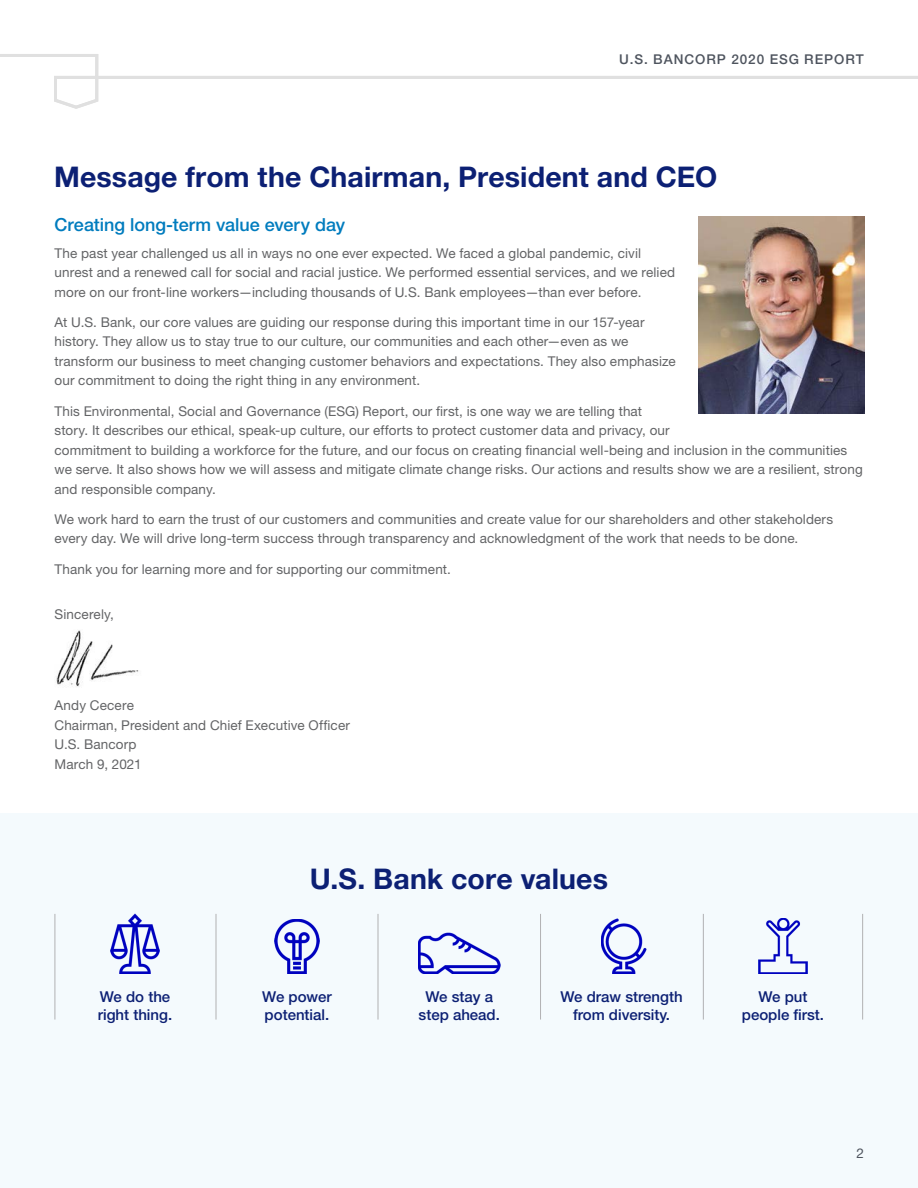
<style>
.page{position:relative;width:918px;height:1188px;background:#fff}
.page>*{position:absolute;margin:0;border:0;box-sizing:border-box;transform-origin:0 0}
.t1{font:700 28.5px "Helvetica Neue LT Std";letter-spacing:.005em;color:#0c2074}
.t2{font:500 18px "Helvetica Neue LT Std";color:#007cbe}
.t3{font:500 15px/18px "Helvetica Neue LT Std";color:#0c2074;text-align:center}
.t4{font:13.5px/19.5px "Helvetica Neue LT Std";letter-spacing:.01em;color:#636466}
.t5{font:500 13.5px "Helvetica Neue LT Std";letter-spacing:.07em;color:#4e545e}
.t6{font:13.5px "Helvetica Neue LT Std";color:#4e545e}
</style>
<div class="page">
<img style="left:56px;top:630px;width:83px;height:57px">
<svg style="left:0;top:54px;width:918px;height:55px"></svg>
<img style="left:699px;top:216px;width:166px;height:197px">
<div style="left:0;top:814px;width:918px;height:374px;background:#f4fafd"></div>
<img style="left:111px;top:914px;width:48px;height:60px">
<img style="left:418px;top:932px;width:82px;height:42px">
<img style="left:759px;top:918px;width:48px;height:56px">
<img style="left:601px;top:918px;width:46px;height:56px">
<img style="left:275px;top:919px;width:44px;height:55px">
<hr style="left:216px;top:914px;width:1px;height:106px;background:#b1b1b3">
<hr style="left:55px;top:914px;width:1px;height:106px;background:#b1b1b3">
<hr style="left:378px;top:914px;width:1px;height:106px;background:#b1b1b3">
<hr style="left:540px;top:914px;width:1px;height:106px;background:#b1b1b3">
<hr style="left:703px;top:914px;width:1px;height:106px;background:#b1b1b3">
<hr style="left:862px;top:914px;width:1px;height:106px;background:#b1b1b3">
<p class="t5" style="left:619px;top:51px;width:246px">U.S. BANCORP 2020 ESG REPORT</p>
<h1 class="t1" style="left:54px;top:159px;width:665px">Message from the Chairman, President and CEO</h1>
<h2 class="t2" style="left:55px;top:213px;width:292px">Creating long-term value every day</h2>
<p class="t4" style="left:55px;top:243px;width:622px">The past year challenged us all in ways no one ever expected. We faced a global pandemic, civil unrest and a renewed call for social and racial justice. We performed essential services, and we relied more on our front-line workers—including thousands of U.S. Bank employees—than ever before.</p>
<p class="t4" style="left:55px;top:312px;width:623px">At U.S. Bank, our core values are guiding our response during this important time in our 157-year history. They allow us to stay true to our culture, our communities and each other—even as we transform our business to meet changing customer behaviors and expectations. They also emphasize our commitment to doing the right thing in any environment.</p>
<p class="t4" style="left:55px;top:401px;width:810px">This Environmental, Social and Governance (ESG) Report, our first, is one way we are telling that<br>story. It describes our ethical, speak-up culture, our efforts to protect customer data and privacy, our<br>commitment to building a workforce for the future, and our focus on creating financial well-being and inclusion in the communities we serve. It also shows how we will assess and mitigate climate change risks. Our actions and results show we are a resilient, strong and responsible company.</p>
<p class="t4" style="left:55px;top:509px;width:780px">We work hard to earn the trust of our customers and communities and create value for our shareholders and other stakeholders every day. We will drive long-term success through transparency and acknowledgment of the work that needs to be done.</p>
<p class="t4" style="left:55px;top:559px;width:398px">Thank you for learning more and for supporting our commitment.</p>
<p class="t4" style="left:55px;top:604px;width:61px">Sincerely,</p>
<p class="t4" style="left:55px;top:695px;width:297px">Andy Cecere<br>Chairman, President and Chief Executive Officer<br>U.S. Bancorp<br>March 9, 2021</p>
<h2 class="t1" style="left:310px;top:861px;width:300px">U.S. Bank core values</h2>
<p class="t3" style="left:98px;top:987px;width:76px;text-align:left">We do the right thing.</p>
<p class="t3" style="left:419px;top:987px;width:83px">We stay a step ahead.</p>
<p class="t3" style="left:742px;top:987px;width:84px">We put people first.</p>
<p class="t3" style="left:262px;top:987px;width:71px;text-align:left">We power potential.</p>
<p class="t3" style="left:560px;top:987px;width:124px">We draw strength from diversity.</p>
<p class="t6" style="left:856px;top:1145px;width:9px">2</p>
</div>
